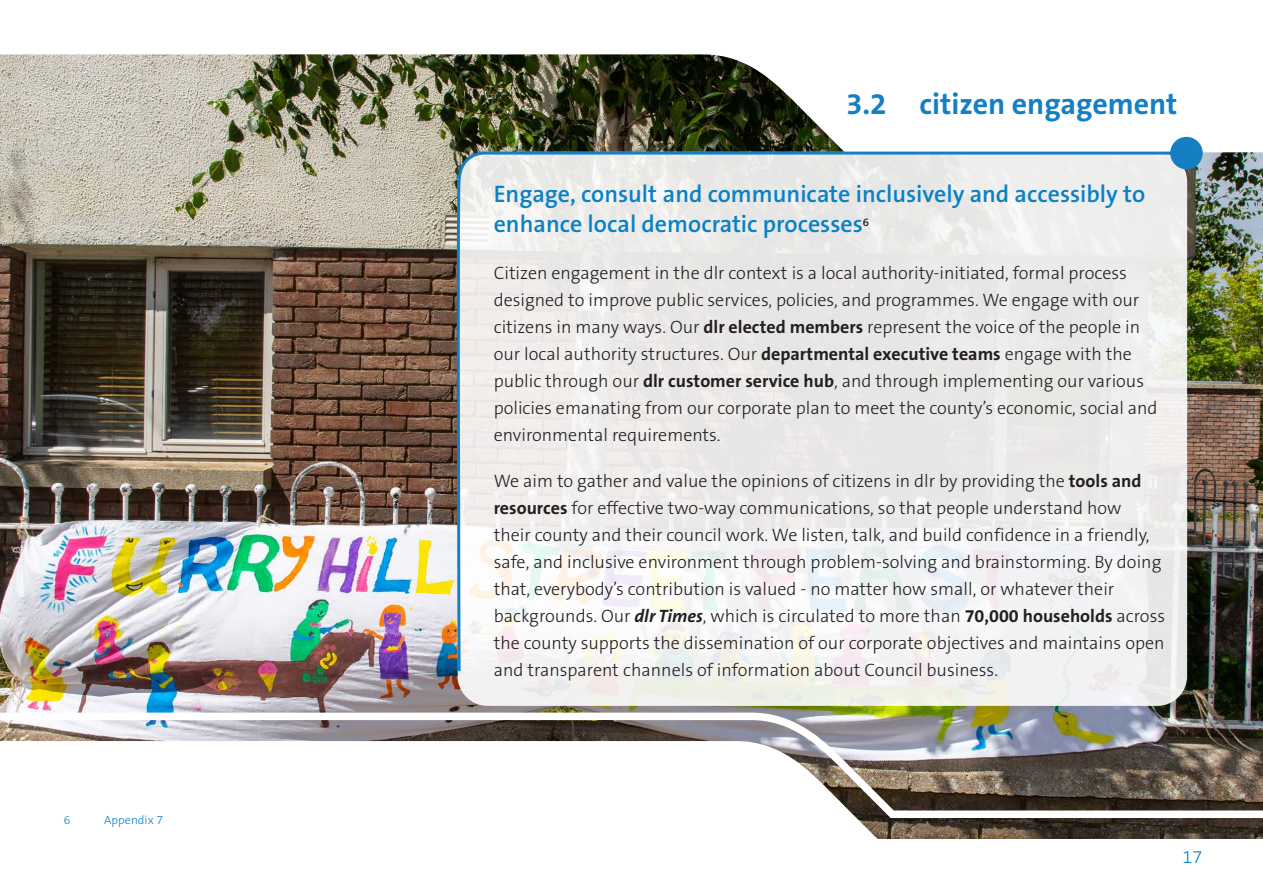
<style>
.page{position:relative;width:1263px;height:893px;background:#fff}
.page>*{position:absolute;margin:0;border:0;box-sizing:border-box;transform-origin:0 0}
.t1{font:700 30px "The Sans B7";color:#157fc3}
.t2{font:600 24px/30px "The Sans B6";color:#0a81c5}
.t3{font:300 18px/27px "The Sans B3";color:#231f20}
.t4{font:300 18px "The Sans B3";color:#0a81c5}
.t5{font:300 12px "The Sans B3";color:#0a81c5}
.s1{font-family:"The Sans B7";font-weight:700}
.s2{font-family:"The Sans B7";font-weight:700;font-style:italic}
</style>
<div class="page">
<img style="left:0;top:152px;width:1263px;height:561px">
<img style="left:0;top:54px;width:1203px;height:98px">
<svg style="left:856px;top:818px;width:407px;height:21px;background:#4b4034"></svg>
<img style="left:0;top:713px;width:1263px;height:105px">
<div style="left:458px;top:152px;width:729px;height:554px;background:linear-gradient(to right,#f1f0ec,#eff0ed);border-radius:30px"></div>
<svg style="left:456px;top:150px;width:721px;height:524px"></svg>
<div style="left:1170px;top:137px;width:33px;height:32px;background:#157fc3;border-radius:50%"></div>
<p class="t5" style="left:64px;top:814px;width:8px">6</p>
<p class="t5" style="left:104px;top:814px;width:60px">Appendix 7</p>
<h1 class="t1" style="left:846px;top:88px;width:333px">3.2 citizen engagement</h1>
<h2 class="t2" style="left:494px;top:180px;width:653px">Engage, consult and communicate inclusively and accessibly to enhance local democratic processes<sup>6</sup></h2>
<p class="t3" style="left:494px;top:260px;width:665px">Citizen engagement in the dlr context is a local authority-initiated, formal process designed to improve public services, policies, and programmes. We engage with our citizens in many ways. Our <span class="s1">dlr elected members</span> represent the voice of the people in our local authority structures. Our <span class="s1">departmental executive teams</span> engage with the public through our <span class="s1">dlr customer service hub</span>, and through implementing our various policies emanating from our corporate plan to meet the county’s economic, social and environmental requirements.</p>
<p class="t3" style="left:494px;top:469px;width:673px">We aim to gather and value the opinions of citizens in dlr by providing the <span class="s1">tools and resources</span> for effective two-way communications, so that people understand how<br>their county and their council work. We listen, talk, and build confidence in a friendly, safe, and inclusive environment through problem-solving and brainstorming. By doing that, everybody’s contribution is valued - no matter how small, or whatever their backgrounds. Our <span class="s2">dlr Times</span>, which is circulated to more than <span class="s1">70,000 households</span> across the county supports the dissemination of our corporate objectives and maintains open and transparent channels of information about Council business.</p>
<p class="t4" style="left:1182px;top:848px;width:21px">17</p>
</div>
